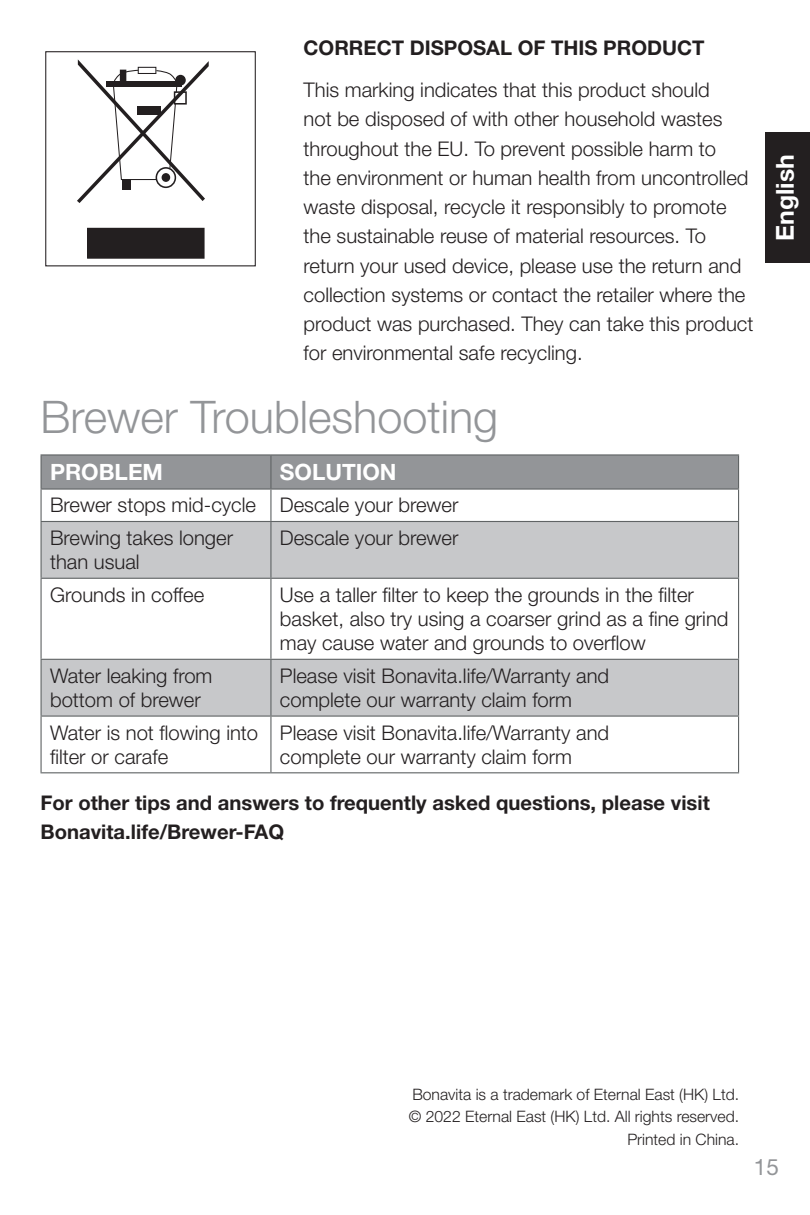
<style>
.page{position:relative;width:810px;height:1215px;background:#fff}
.page>*{position:absolute;margin:0;border:0;box-sizing:border-box;transform-origin:0 0}
.Subhead_all_caps{font:300 45px "Helvetica Neue LT Std";color:#939598}
.t1{font:700 24.75px "Helvetica Neue LT Std";color:#fff}
.t2{font:700 22.5px "Helvetica Neue LT Std";color:#fff}
.t3{font:22.5px "Helvetica Neue LT Std";color:#939598}
.Subhead_all_caps-2{font:300 20.25px/29.2px "Helvetica Neue LT Std";color:#231f20}
.text_1{font:700 20.25px/29.2px "Helvetica Neue LT Std";color:#231f20}
.Subhead_all_caps-3{font:700 20.25px "Helvetica Neue LT Std";color:#231f20}
.text_1-2{font:300 15.75px/22.5px "Helvetica Neue LT Std";color:#231f20;text-align:right}
</style>
<div class="page">
<div style="left:42px;top:456px;width:696px;height:32px;background:#939598"></div>
<svg style="left:42px;top:522px;width:696px;height:194px;fill:#c7c8ca"></svg>
<hr style="left:40px;top:454px;width:231px;height:2px;background:#606465">
<hr style="left:40px;top:456px;width:2px;height:32px;background:#606465">
<hr style="left:271px;top:454px;width:468px;height:2px;background:#606465">
<hr style="left:270px;top:456px;width:2px;height:32px;background:#606465">
<hr style="left:738px;top:456px;width:1px;height:32px;background:#606465">
<hr style="left:40px;top:488px;width:231px;height:2px;background:#606465">
<hr style="left:40px;top:490px;width:2px;height:31px;background:#606465">
<hr style="left:271px;top:488px;width:468px;height:2px;background:#606465">
<hr style="left:270px;top:490px;width:2px;height:31px;background:#606465">
<hr style="left:738px;top:490px;width:1px;height:31px;background:#606465">
<hr style="left:40px;top:521px;width:231px;height:1px;background:#606465">
<hr style="left:40px;top:522px;width:2px;height:56px;background:#606465">
<hr style="left:271px;top:521px;width:468px;height:1px;background:#606465">
<hr style="left:270px;top:522px;width:2px;height:56px;background:#606465">
<hr style="left:738px;top:522px;width:1px;height:56px;background:#606465">
<hr style="left:40px;top:578px;width:231px;height:1px;background:#606465">
<hr style="left:40px;top:579px;width:2px;height:80px;background:#606465">
<hr style="left:271px;top:578px;width:468px;height:1px;background:#606465">
<hr style="left:270px;top:579px;width:2px;height:80px;background:#606465">
<hr style="left:738px;top:579px;width:1px;height:80px;background:#606465">
<hr style="left:40px;top:659px;width:231px;height:1px;background:#606465">
<hr style="left:40px;top:660px;width:2px;height:56px;background:#606465">
<hr style="left:271px;top:659px;width:468px;height:1px;background:#606465">
<hr style="left:270px;top:660px;width:2px;height:56px;background:#606465">
<hr style="left:738px;top:660px;width:1px;height:56px;background:#606465">
<hr style="left:40px;top:716px;width:231px;height:1px;background:#606465">
<hr style="left:40px;top:717px;width:2px;height:55px;background:#606465">
<hr style="left:271px;top:716px;width:468px;height:1px;background:#606465">
<hr style="left:270px;top:717px;width:2px;height:55px;background:#606465">
<hr style="left:738px;top:717px;width:1px;height:55px;background:#606465">
<hr style="left:40px;top:772px;width:231px;height:1px;background:#606465">
<hr style="left:271px;top:772px;width:468px;height:1px;background:#606465">
<div style="left:45px;top:51px;width:211px;height:215px;border:1px solid #221d1f"></div>
<div style="left:88px;top:228px;width:116px;height:30px;background:#231f20"></div>
<svg style="left:77px;top:59px;width:132px;height:144px"></svg>
<div style="left:138px;top:67px;width:18px;height:7px;border:1px solid #231f20"></div>
<div style="left:120px;top:70px;width:6px;height:15px;background:#231f20"></div>
<div style="left:174px;top:91px;width:13px;height:14px;border:2px solid #231f20"></div>
<div style="left:156px;top:167px;width:20px;height:21px;border:2px solid #231f20;border-radius:50%"></div>
<div style="left:106px;top:82px;width:75px;height:5px;background:#231f20"></div>
<div style="left:175px;top:75px;width:11px;height:11px;background:#231f20;border-radius:50%"></div>
<div style="left:137px;top:107px;width:24px;height:8px;background:#231f20"></div>
<div style="left:122px;top:179px;width:8px;height:11px;background:#231f20"></div>
<div style="left:162px;top:173px;width:8px;height:9px;background:#231f20;border-radius:50%"></div>
<div style="left:765px;top:132px;width:45px;height:131px;background:#231f20"></div>
<p class="Subhead_all_caps-3" style="left:304px;top:35px;width:402px">CORRECT DISPOSAL OF THIS PRODUCT</p>
<p class="Subhead_all_caps-2" style="left:304px;top:75px;width:451px">This marking indicates that this product should<br>not be disposed of with other household wastes throughout the EU. To prevent possible harm to<br>the environment or human health from uncontrolled waste disposal, recycle it responsibly to promote the sustainable reuse of material resources. To return your used device, please use the return and collection systems or contact the retailer where the product was purchased. They can take this product for environmental safe recycling.</p>
<p class="Subhead_all_caps" style="left:40px;top:390px;width:459px">Brewer Troubleshooting</p>
<p class="t2" style="left:50px;top:458px;width:114px">PROBLEM</p>
<p class="t2" style="left:280px;top:458px;width:118px">SOLUTION</p>
<p class="Subhead_all_caps-2" style="left:50px;top:490px;width:207px">Brewer stops mid-cycle</p>
<p class="Subhead_all_caps-2" style="left:280px;top:490px;width:180px">Descale your brewer</p>
<p class="Subhead_all_caps-2" style="left:50px;top:525px;width:185px;line-height:24.3px">Brewing takes longer than usual</p>
<p class="Subhead_all_caps-2" style="left:280px;top:523px;width:180px">Descale your brewer</p>
<p class="Subhead_all_caps-2" style="left:50px;top:579px;width:156px">Grounds in coffee</p>
<p class="Subhead_all_caps-2" style="left:280px;top:582px;width:450px;line-height:24.3px">Use a taller filter to keep the grounds in the filter basket, also try using a coarser grind as a fine grind may cause water and grounds to overflow</p>
<p class="Subhead_all_caps-2" style="left:50px;top:663px;width:164px;line-height:24.3px">Water leaking from bottom of brewer</p>
<p class="Subhead_all_caps-2" style="left:280px;top:663px;width:331px;line-height:24.3px">Please visit Bonavita.life/Warranty and complete our warranty claim form</p>
<p class="Subhead_all_caps-2" style="left:50px;top:720px;width:210px;line-height:24.3px">Water is not flowing into filter or carafe</p>
<p class="Subhead_all_caps-2" style="left:280px;top:720px;width:331px;line-height:24.3px">Please visit Bonavita.life/Warranty and complete our warranty claim form</p>
<p class="text_1" style="left:40px;top:788px;width:671px">For other tips and answers to frequently asked questions, please visit<br>Bonavita.life/Brewer-FAQ</p>
<p class="t1" style="left:770px;top:241px;width:88px;rotate:-90deg">English</p>
<p class="text_1-2" style="left:409px;top:1083px;width:332px">Bonavita is a trademark of Eternal East (HK) Ltd. © 2022 Eternal East (HK) Ltd. All rights reserved.<br>Printed in China.</p>
<p class="t3" style="left:754px;top:1153px;width:27px">15</p>
</div>
